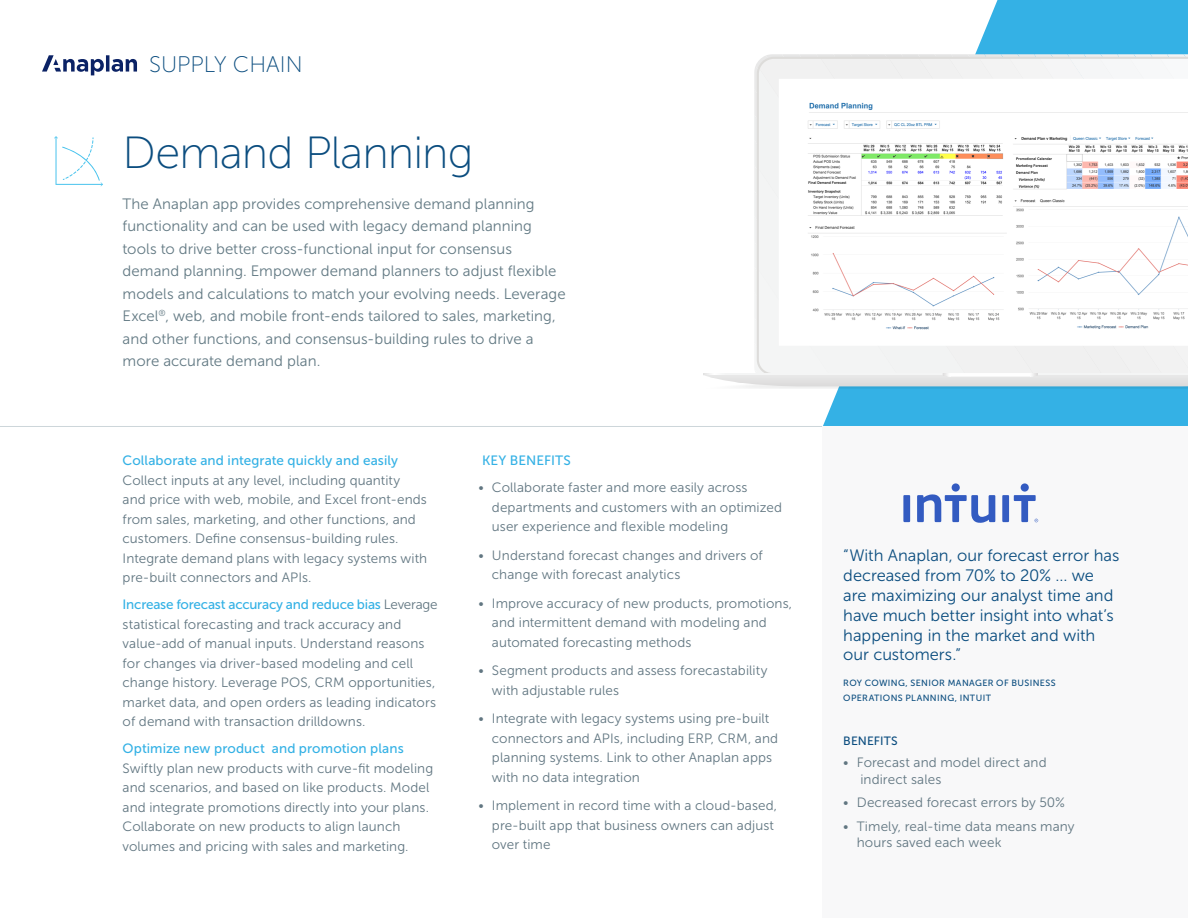
<style>
.page{position:relative;width:1188px;height:918px;background:#fff}
.page>*{position:absolute;margin:0;border:0;box-sizing:border-box;transform-origin:0 0}
.Header_2{font:45px "Museo Sans 100";letter-spacing:-.02em;color:#0b4d7f}
.Subheader{font:22.5px "Museo Sans 100";color:#0b4d7f}
.customer_quote{font:16.5px/19.8px "Museo Sans 300";color:#0b4d7f}
.Header_2-2{font:15px/22.5px "Museo Sans 300";letter-spacing:.005em;color:#627983}
.Body_Copy-emphasized{font:13.5px/19.5px "Museo Sans 300";letter-spacing:.005em;color:#617681}
.Body_Copy-emphasized-2{font:13.5px "Museo Sans 500";letter-spacing:.005em;color:#34b1e5}
.customer_quote_name{font:12px "Museo Sans 500";letter-spacing:.01em;color:#0b4d7f}
.customer_quote_name-2{font:9px/14.4px "Museo Sans 500";letter-spacing:.045em;color:#0b4d7f}
.s1{font-family:"Museo Sans 500";color:#34b1e5}
</style>
<div class="page">
<svg style="left:823px;top:0;width:365px;height:426px;fill:#34b1e5"></svg>
<svg style="left:703px;top:54px;width:485px;height:335px"></svg>
<img style="left:800px;top:94px;width:388px;height:238px">
<hr style="left:0;top:426px;width:1188px;height:1px;background:#cdd6da">
<div style="left:823px;top:427px;width:365px;height:491px;background:#f8f8f9"></div>
<svg style="left:903px;top:495px;width:7px;height:27px"></svg>
<svg style="left:917px;top:483px;width:78px;height:40px"></svg>
<svg style="left:1002px;top:483px;width:36px;height:39px"></svg>
<svg style="left:54px;top:136px;width:49px;height:50px"></svg>
<svg style="left:42px;top:55px;width:95px;height:20px"></svg>
<p class="Subheader" style="left:149px;top:52px;width:155px">SUPPLY CHAIN</p>
<p class="Header_2" style="left:123px;top:129px;width:353px">Demand Planning</p>
<p class="Header_2-2" style="left:123px;top:192px;width:445px">The Anaplan app provides comprehensive demand planning functionality and can be used with legacy demand planning tools to drive better cross-functional input for consensus demand planning. Empower demand planners to adjust flexible models and calculations to match your evolving needs. Leverage Excel<sup>®</sup>, web, and mobile front-ends tailored to sales, marketing, and other functions, and consensus-building rules to drive a more accurate demand plan.</p>
<p class="Body_Copy-emphasized" style="left:123px;top:451px;width:306px"><span class="s1">Collaborate and integrate quickly and easily </span>Collect inputs at any level, including quantity<br>and price with web, mobile, and Excel front-ends from sales, marketing, and other functions, and customers. Define consensus-building rules.<br>Integrate demand plans with legacy systems with pre-built connectors and APIs.</p>
<p class="Body_Copy-emphasized" style="left:123px;top:595px;width:317px"><span class="s1">Increase forecast accuracy and reduce bias</span> Leverage statistical forecasting and track accuracy and value-add of manual inputs. Understand reasons for changes via driver-based modeling and cell change history. Leverage POS, CRM opportunities, market data, and open orders as leading indicators of demand with transaction drilldowns.</p>
<p class="Body_Copy-emphasized" style="left:123px;top:739px;width:312px"><span class="s1">Optimize new product and promotion plans </span>Swiftly plan new products with curve-fit modeling and scenarios, and based on like products. Model and integrate promotions directly into your plans.<br>Collaborate on new products to align launch volumes and pricing with sales and marketing.</p>
<p class="Body_Copy-emphasized-2" style="left:482px;top:453px;width:90px">KEY BENEFITS</p>
<p class="Body_Copy-emphasized" style="left:492px;top:478px;width:292px;text-indent:-14px">• Collaborate faster and more easily across departments and customers with an optimized user experience and flexible modeling</p>
<p class="Body_Copy-emphasized" style="left:492px;top:545px;width:272px;text-indent:-14px">• Understand forecast changes and drivers of change with forecast analytics</p>
<p class="Body_Copy-emphasized" style="left:492px;top:593px;width:302px;text-indent:-14px">• Improve accuracy of new products, promotions, and intermittent demand with modeling and automated forecasting methods</p>
<p class="Body_Copy-emphasized" style="left:492px;top:661px;width:277px;text-indent:-14px">• Segment products and assess forecastability with adjustable rules</p>
<p class="Body_Copy-emphasized" style="left:492px;top:709px;width:288px;text-indent:-14px">• Integrate with legacy systems using pre-built connectors and APIs, including ERP, CRM, and planning systems. Link to other Anaplan apps with no data integration</p>
<p class="Body_Copy-emphasized" style="left:492px;top:796px;width:287px;text-indent:-14px">• Implement in record time with a cloud-based, pre-built app that business owners can adjust over time</p>
<p class="customer_quote" style="left:843px;top:546px;width:278px">“With Anaplan, our forecast error has decreased from 70% to 20% ... we are maximizing our analyst time and have much better insight into what’s happening in the market and with our customers.”</p>
<p class="customer_quote_name-2" style="left:843px;top:676px;width:214px">ROY COWING, SENIOR MANAGER OF BUSINESS<br>OPERATIONS PLANNING, INTUIT</p>
<p class="customer_quote_name" style="left:843px;top:735px;width:56px">BENEFITS</p>
<p class="Body_Copy-emphasized" style="left:860px;top:755px;width:188px;line-height:16.2px;text-indent:-17px">• Forecast and model direct and indirect sales</p>
<p class="Body_Copy-emphasized" style="left:843px;top:793px;width:223px">• Decreased forecast errors by 50%</p>
<p class="Body_Copy-emphasized" style="left:857px;top:818px;width:219px;line-height:16.2px;text-indent:-14px">• Timely, real-time data means many hours saved each week</p>
</div>
